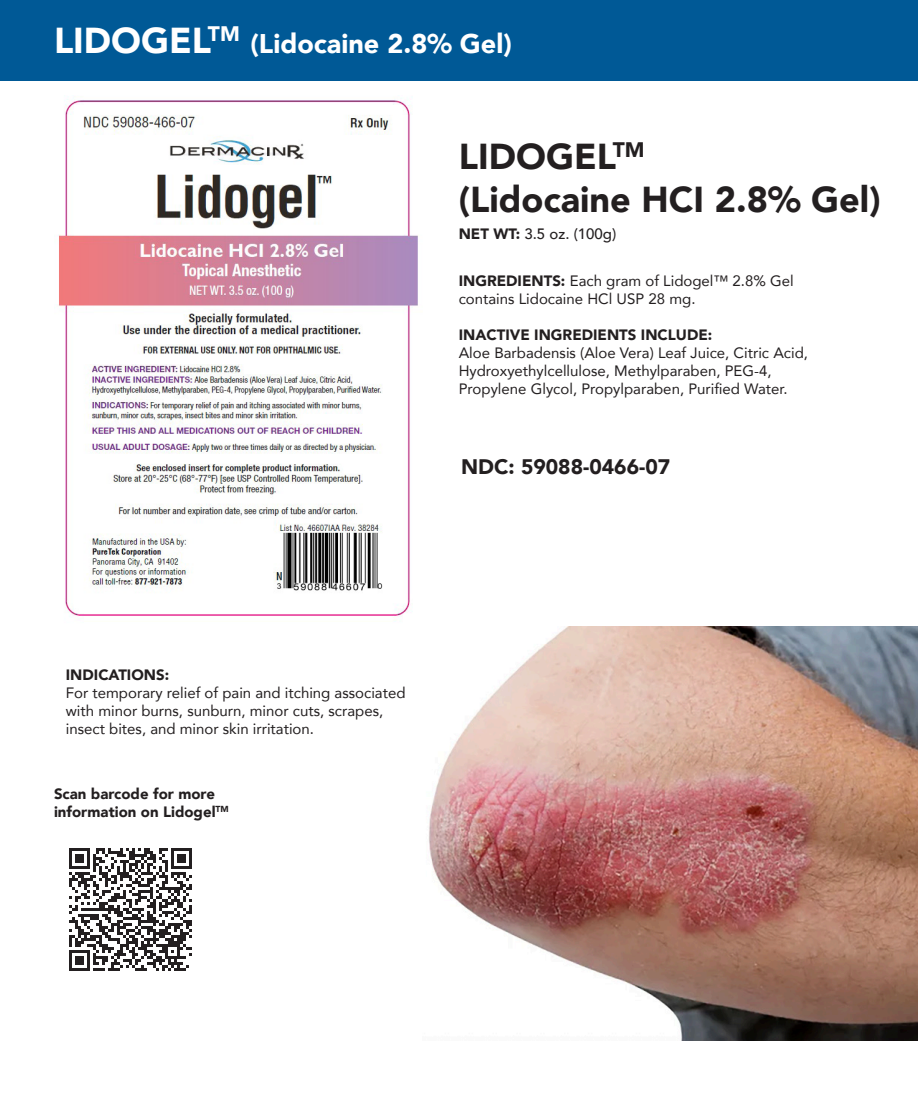
<style>
.page{position:relative;width:918px;height:1107px;background:#fff}
.page>*{position:absolute;margin:0;border:0;box-sizing:border-box;transform-origin:0 0}
.t1{font:900 36px/43.2px "Avenir";color:#231f20}
.t2{font:900 27px "Avenir";color:#fff}
.t3{font:900 21px "Avenir";color:#231f20}
.t4{font:15px/18px "Avenir";color:#231f20}
.t5{font:900 15px/18px "Avenir";color:#231f20}
.t6{font:500 15px "Avenir";color:#231f20}
.s1{font-size:36px}
.s2{font-weight:900}
</style>
<div class="page">
<img style="left:428px;top:627px;width:490px;height:414px">
<img style="left:58px;top:99px;width:361px;height:518px">
<div style="left:0;top:0;width:918px;height:81px;background:#005996"></div>
<svg style="left:69px;top:848px;width:123px;height:123px"></svg>
<p class="t2" style="left:54px;top:21px;width:459px"><span class="s1">LIDOGEL</span><sup>TM</sup> (Lidocaine 2.8% Gel)</p>
<p class="t1" style="left:459px;top:134px;width:423px">LIDOGEL<sup>TM<br></sup>(Lidocaine HCI 2.8% Gel)</p>
<p class="t6" style="left:459px;top:221px;width:159px"><span class="s2">NET WT:</span> 3.5 oz. (100g)</p>
<p class="t4" style="left:459px;top:272px;width:336px"><span class="s2">INGREDIENTS:</span> Each gram of Lidogel™ 2.8% Gel contains Lidocaine HCl USP 28 mg.</p>
<p class="t4" style="left:459px;top:326px;width:351px"><span class="s2">INACTIVE INGREDIENTS INCLUDE:<br></span>Aloe Barbadensis (Aloe Vera) Leaf Juice, Citric Acid, Hydroxyethylcellulose, Methylparaben, PEG-4, Propylene Glycol, Propylparaben, Purified Water.</p>
<p class="t3" style="left:461px;top:449px;width:211px">NDC: 59088-0466-07</p>
<p class="t5" style="left:66px;top:665px;width:105px">INDICATIONS:</p>
<p class="t4" style="left:66px;top:683px;width:341px">For temporary relief of pain and itching associated with minor burns, sunburn, minor cuts, scrapes, insect bites, and minor skin irritation.</p>
<p class="t5" style="left:54px;top:784px;width:176px">Scan barcode for more information on Lidogel<sup>TM</sup></p>
</div>
